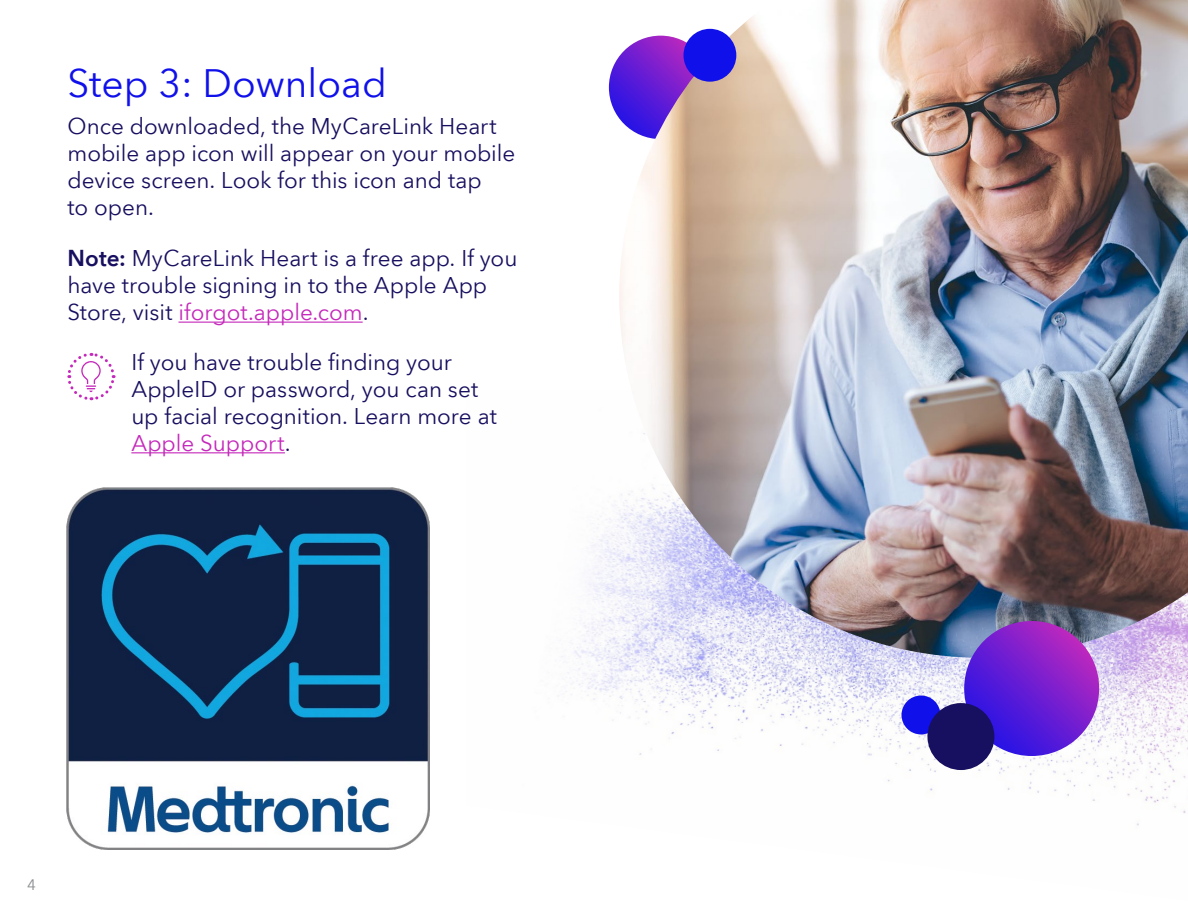
<style>
.page{position:relative;width:1188px;height:918px;background:#fff}
.page>*{position:absolute;margin:0;border:0;box-sizing:border-box;transform-origin:0 0}
.t1{font:39px "Avenir Next World";color:#1010eb}
.t2{font:22.5px/27px "Avenir Next World";color:#170f5f}
.t3{font:15px "Avenir Next World";color:#8a8c8e}
.s1{font-weight:600}
.s2{color:#c529bb}
</style>
<div class="page">
<img style="left:558px;top:504px;width:630px;height:322px">
<svg style="left:609px;top:36px;width:103px;height:103px"></svg>
<img style="left:619px;top:0;width:569px;height:658px">
<svg style="left:964px;top:621px;width:135px;height:135px;background:#6f1dd1"></svg>
<div style="left:902px;top:696px;width:38px;height:38px;background:#1010eb;border-radius:50%"></div>
<div style="left:927px;top:703px;width:67px;height:67px;background:#170f5f;border-radius:50%"></div>
<hr style="left:178px;top:322px;width:185px;height:1px;background:#c529bb">
<hr style="left:131px;top:452px;width:154px;height:1px;background:#c529bb">
<img style="left:67px;top:488px;width:363px;height:362px">
<div style="left:683px;top:29px;width:53px;height:53px;background:#1010eb;border-radius:50%"></div>
<svg style="left:67px;top:352px;width:49px;height:49px"></svg>
<h1 class="t1" style="left:68px;top:52px;width:321px">Step 3: Download</h1>
<p class="t2" style="left:68px;top:113px;width:449px">Once downloaded, the MyCareLink Heart mobile app icon will appear on your mobile device screen. Look for this icon and tap<br>to open.</p>
<p class="t2" style="left:68px;top:245px;width:451px"><span class="s1">Note:</span> MyCareLink Heart is a free app. If you have trouble signing in to the Apple App<br>Store, visit <span class="s2">iforgot.apple.com</span>.</p>
<p class="t2" style="left:131px;top:349px;width:367px">If you have trouble finding your<br>AppleID or password, you can set up facial recognition. Learn more at<br><span class="s2">Apple Support</span>.</p>
<p class="t3" style="left:27px;top:873px;width:10px">4</p>
</div>
